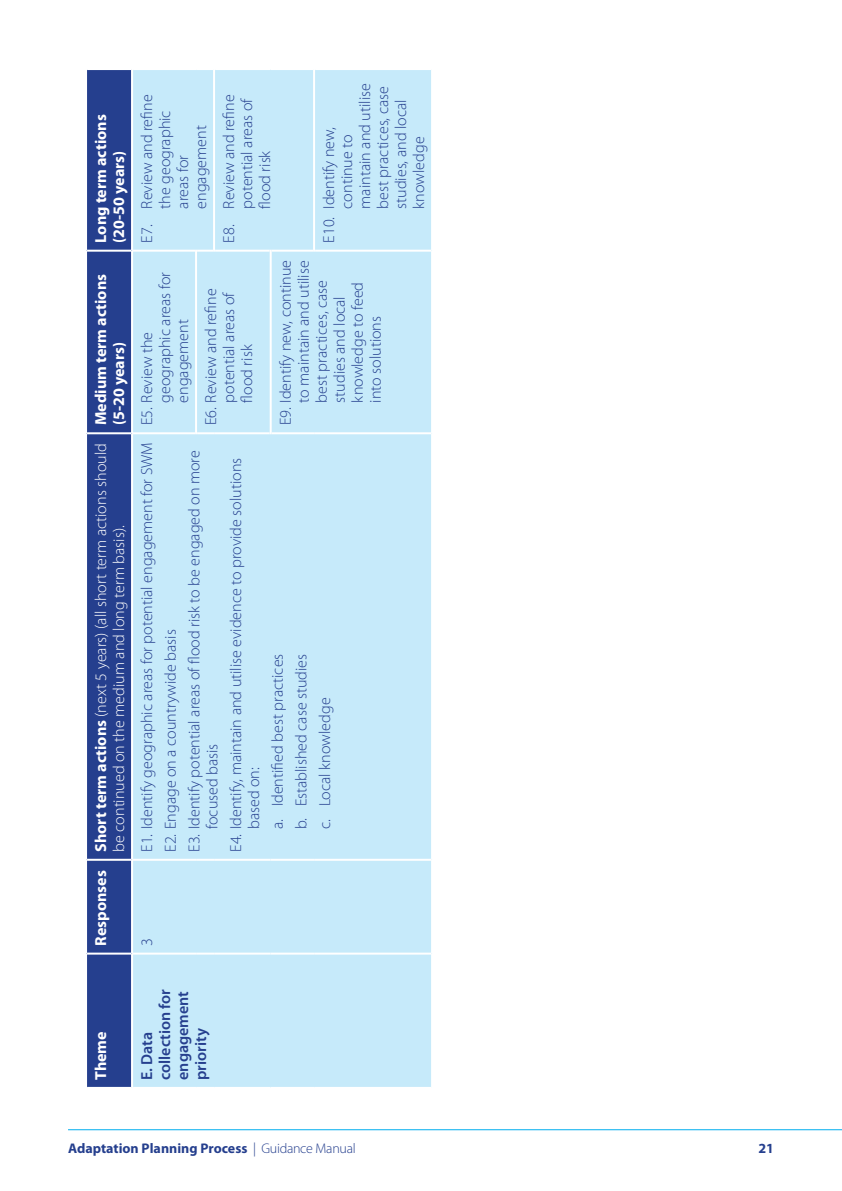
<style>
.page{position:relative;width:842px;height:1191px;background:#fff}
.page>*{position:absolute;margin:0;border:0;box-sizing:border-box;transform-origin:0 0}
.t1{font:300 16px/18px "Myriad Pro";color:#253f8e}
.t2{font:300 16px/18px "Myriad Pro";color:#fff}
.t3{font:700 16px/18px "Myriad Pro";color:#fff}
.t4{font:600 16px/18px "Myriad Pro";color:#253f8e}
.t5{font:700 14px "Myriad Pro";color:#253f8e}
.s1{font-weight:700}
.s2{font-weight:300}
</style>
<div class="page">
<hr style="left:68px;top:1129px;width:774px;height:1px;background:#00aeef">
<svg style="left:87px;top:70px;width:44px;height:1017px;background:#28418f"></svg>
<div style="left:133px;top:70px;width:298px;height:1017px;background:#c6eafa"></div>
<hr style="left:87px;top:952px;width:44px;height:2px;background:#fff">
<hr style="left:87px;top:858px;width:44px;height:2px;background:#fff">
<hr style="left:87px;top:432px;width:44px;height:2px;background:#fff">
<hr style="left:87px;top:250px;width:44px;height:2px;background:#fff">
<hr style="left:133px;top:952px;width:63px;height:2px;background:#fff">
<hr style="left:133px;top:858px;width:63px;height:2px;background:#fff">
<hr style="left:133px;top:432px;width:62px;height:2px;background:#fff">
<hr style="left:133px;top:250px;width:62px;height:2px;background:#fff">
<svg style="left:196px;top:952px;width:18px;height:2px"></svg>
<svg style="left:196px;top:858px;width:18px;height:2px"></svg>
<hr style="left:195px;top:250px;width:2px;height:184px;background:#fff">
<svg style="left:197px;top:432px;width:17px;height:2px"></svg>
<svg style="left:197px;top:250px;width:16px;height:2px"></svg>
<hr style="left:214px;top:952px;width:57px;height:2px;background:#fff">
<hr style="left:214px;top:858px;width:57px;height:2px;background:#fff">
<hr style="left:214px;top:432px;width:56px;height:2px;background:#fff">
<hr style="left:213px;top:68px;width:2px;height:184px;background:#fff">
<hr style="left:215px;top:250px;width:55px;height:2px;background:#fff">
<hr style="left:271px;top:952px;width:43px;height:2px;background:#fff">
<hr style="left:271px;top:858px;width:43px;height:2px;background:#fff">
<hr style="left:270px;top:250px;width:2px;height:184px;background:#fff">
<hr style="left:272px;top:432px;width:42px;height:2px;background:#fff">
<hr style="left:272px;top:250px;width:41px;height:2px;background:#fff">
<hr style="left:314px;top:952px;width:117px;height:2px;background:#fff">
<hr style="left:314px;top:858px;width:117px;height:2px;background:#fff">
<hr style="left:314px;top:432px;width:117px;height:2px;background:#fff">
<hr style="left:313px;top:68px;width:2px;height:184px;background:#fff">
<hr style="left:315px;top:250px;width:116px;height:2px;background:#fff">
<p class="t3" style="left:92px;top:243px;width:130px;rotate:-90deg">Long term actions (20-50 years)</p>
<p class="t3" style="left:92px;top:425px;width:153px;rotate:-90deg">Medium term actions (5-20 years)</p>
<p class="t2" style="left:92px;top:851px;width:410px;rotate:-90deg"><span class="s1">Short term actions</span> (next 5 years) (all short term actions should be continued on the medium and long term basis).</p>
<p class="t3" style="left:92px;top:945px;width:77px;rotate:-90deg">Responses</p>
<p class="t1" style="left:138px;top:209px;width:115px;text-indent:-34px;rotate:-90deg">E7. Review and refine the geographic areas for engagement</p>
<p class="t1" style="left:220px;top:209px;width:115px;text-indent:-34px;rotate:-90deg">E8. Review and refine potential areas of flood risk</p>
<p class="t1" style="left:138px;top:402px;width:132px;text-indent:-23px;rotate:-90deg">E5. Review the geographic areas for engagement</p>
<p class="t1" style="left:202px;top:402px;width:115px;text-indent:-23px;rotate:-90deg">E6. Review and refine potential areas of flood risk</p>
<p class="t1" style="left:320px;top:209px;width:127px;text-indent:-34px;rotate:-90deg">E10. Identify new, continue to maintain and utilise best practices, case studies, and local knowledge</p>
<p class="t1" style="left:277px;top:402px;width:144px;text-indent:-23px;rotate:-90deg">E9. Identify new, continue to maintain and utilise best practices, case studies and local knowledge to feed into solutions</p>
<p class="t1" style="left:138px;top:851px;width:411px;rotate:-90deg">E1. Identify geographic areas for potential engagement for SWM</p>
<p class="t1" style="left:162px;top:851px;width:224px;rotate:-90deg">E2. Engage on a countrywide basis</p>
<p class="t1" style="left:185px;top:829px;width:380px;text-indent:-23px;rotate:-90deg">E3. Identify potential areas of flood risk to be engaged on more focused basis</p>
<p class="t1" style="left:227px;top:829px;width:373px;text-indent:-23px;rotate:-90deg">E4. Identify, maintain and utilise evidence to provide solutions based on:</p>
<p class="t1" style="left:269px;top:829px;width:177px;rotate:-90deg">a. Identified best practices</p>
<p class="t1" style="left:292px;top:829px;width:177px;rotate:-90deg">b. Established case studies</p>
<p class="t1" style="left:316px;top:829px;width:133px;rotate:-90deg">c. Local knowledge</p>
<p class="t1" style="left:138px;top:945px;width:9px;rotate:-90deg">3</p>
<p class="t3" style="left:92px;top:1080px;width:50px;rotate:-90deg">Theme</p>
<p class="t4" style="left:138px;top:1080px;width:92px;rotate:-90deg">E. Data collection for engagement priority</p>
<p class="t5" style="left:68px;top:1140px;width:289px">Adaptation Planning Process <span class="s2">| Guidance Manual</span></p>
<p class="t5" style="left:758px;top:1140px;width:17px">21</p>
</div>
